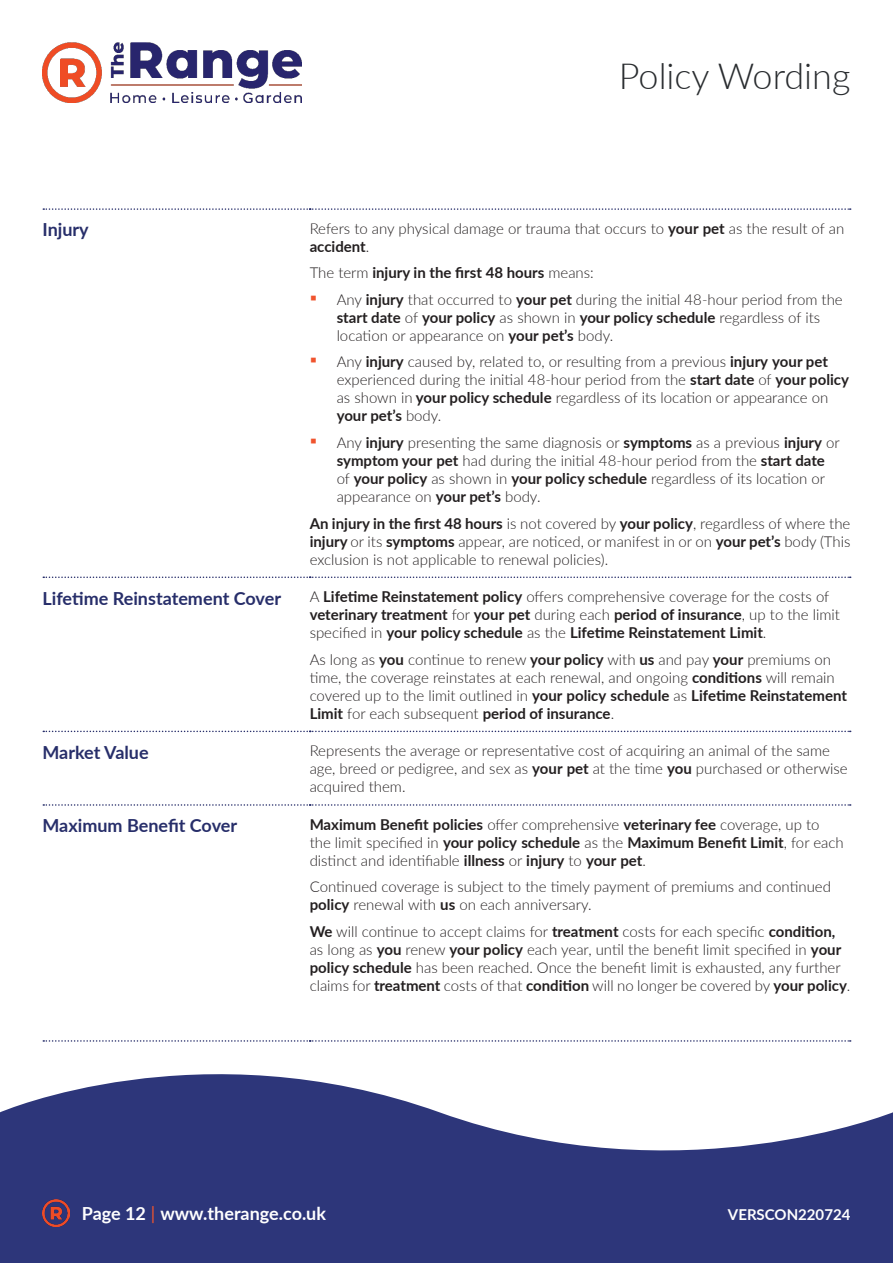
<style>
.page{position:relative;width:893px;height:1263px;background:#fff}
.page>*{position:absolute;margin:0;border:0;box-sizing:border-box;transform-origin:0 0}
.t1{font:300 36px "Lato";color:#292c2f}
.t2{font:700 18px "Lato";color:#272e6a}
.t3{font:700 18px "Lato";color:#fff}
.t4{font:300 15px/18px "Lato";color:#231f20}
.t5{font:700 15px/18px "Lato";color:#231f20}
.t6{font:700 15px "Lato";color:#fff}
.s1{font-weight:700}
.s2{font-weight:300}
.s3{font-family:"Arial";font-weight:400;font-size:21px;color:#f0542e}
.s4{font-weight:400;color:#f0542e}
</style>
<div class="page">
<svg style="left:0;top:1040px;width:893px;height:223px;fill:#2d367a"></svg>
<img style="left:43px;top:1200px;width:26px;height:26px">
<img style="left:43px;top:43px;width:258px;height:59px">
<svg style="left:43px;top:208px;width:808px;height:2px"></svg>
<svg style="left:43px;top:576px;width:808px;height:2px"></svg>
<svg style="left:43px;top:731px;width:808px;height:1px"></svg>
<svg style="left:43px;top:804px;width:808px;height:2px"></svg>
<svg style="left:43px;top:1040px;width:808px;height:2px"></svg>
<h1 class="t1" style="left:619px;top:51px;width:233px">Policy Wording</h1>
<p class="t2" style="left:43px;top:217px;width:48px">Injury</p>
<p class="t4" style="left:310px;top:219px;width:536px">Refers to any physical damage or trauma that occurs to <span class="s1">your pet</span> as the result of an <span class="s1">accident</span>.</p>
<p class="t5" style="left:310px;top:263px;width:286px"><span class="s2">The term</span> injury in the first 48 hours <span class="s2">means:</span></p>
<p class="t4" style="left:337px;top:290px;width:508px;text-indent:-27px"><span class="s3">▪</span> Any <span class="s1">injury</span> that occurred to <span class="s1">your pet</span> during the initial 48-hour period from the <span class="s1">start date</span> of <span class="s1">your policy</span> as shown in <span class="s1">your policy schedule</span> regardless of its location or appearance on <span class="s1">your pet’s</span> body.</p>
<p class="t4" style="left:337px;top:353px;width:514px;text-indent:-27px"><span class="s3">▪</span> Any <span class="s1">injury</span> caused by, related to, or resulting from a previous <span class="s1">injury your pet </span>experienced during the initial 48-hour period from the <span class="s1">start date</span> of <span class="s1">your policy </span>as shown in <span class="s1">your policy schedule</span> regardless of its location or appearance on <span class="s1">your pet’s</span> body.</p>
<p class="t4" style="left:337px;top:433px;width:505px;text-indent:-27px"><span class="s3">▪</span> Any <span class="s1">injury</span> presenting the same diagnosis or <span class="s1">symptoms</span> as a previous <span class="s1">injury</span> or <span class="s1">symptom your pet</span> had during the initial 48-hour period from the <span class="s1">start date </span>of <span class="s1">your policy</span> as shown in <span class="s1">your policy schedule</span> regardless of its location or appearance on <span class="s1">your pet’s</span> body.</p>
<p class="t4" style="left:310px;top:514px;width:542px;text-align:justify"><span class="s1">An injury in the first 48 hours</span> is not covered by <span class="s1">your policy</span>, regardless of where the <span class="s1">injury</span> or its <span class="s1">symptoms</span> appear, are noticed, or manifest in or on <span class="s1">your pet’s</span> body (This exclusion is not applicable to renewal policies).</p>
<p class="t2" style="left:43px;top:585px;width:240px">Lifetime Reinstatement Cover</p>
<p class="t5" style="left:310px;top:587px;width:532px"><span class="s2">A</span> Lifetime Reinstatement policy <span class="s2">offers comprehensive coverage for the costs of </span>veterinary treatment <span class="s2">for</span> your pet <span class="s2">during each</span> period of insurance<span class="s2">, up to the limit specified in</span> your policy schedule <span class="s2">as the</span> Lifetime Reinstatement Limit<span class="s2">.</span></p>
<p class="t4" style="left:310px;top:650px;width:539px">As long as <span class="s1">you</span> continue to renew <span class="s1">your policy</span> with <span class="s1">us</span> and pay <span class="s1">your</span> premiums on time, the coverage reinstates at each renewal, and ongoing <span class="s1">conditions</span> will remain covered up to the limit outlined in <span class="s1">your policy schedule</span> as <span class="s1">Lifetime Reinstatement Limit</span> for each subsequent <span class="s1">period of insurance</span>.</p>
<p class="t2" style="left:43px;top:739px;width:108px">Market Value</p>
<p class="t4" style="left:310px;top:741px;width:539px">Represents the average or representative cost of acquiring an animal of the same age, breed or pedigree, and sex as <span class="s1">your pet</span> at the time <span class="s1">you</span> purchased or otherwise acquired them.</p>
<p class="t2" style="left:43px;top:812px;width:196px">Maximum Benefit Cover</p>
<p class="t5" style="left:310px;top:815px;width:536px">Maximum Benefit policies <span class="s2">offer comprehensive</span> veterinary fee <span class="s2">coverage, up to the limit specified in</span> your policy schedule <span class="s2">as the</span> Maximum Benefit Limit<span class="s2">, for each distinct and identifiable</span> illness <span class="s2">or</span> injury <span class="s2">to</span> your pet<span class="s2">.</span></p>
<p class="t4" style="left:310px;top:877px;width:523px">Continued coverage is subject to the timely payment of premiums and continued <span class="s1">policy</span> renewal with <span class="s1">us</span> on each anniversary.</p>
<p class="t4" style="left:310px;top:922px;width:542px"><span class="s1">We</span> will continue to accept claims for <span class="s1">treatment</span> costs for each specific <span class="s1">condition, </span>as long as <span class="s1">you</span> renew <span class="s1">your policy</span> each year, until the benefit limit specified in <span class="s1">your policy schedule</span> has been reached. Once the benefit limit is exhausted, any further claims for <span class="s1">treatment</span> costs of that <span class="s1">condition</span> will no longer be covered by <span class="s1">your policy</span>.</p>
<p class="t3" style="left:82px;top:1201px;width:246px">Page 12 <span class="s4">|</span> www.therange.co.uk</p>
<p class="t6" style="left:728px;top:1204px;width:124px">VERSCON220724</p>
</div>
